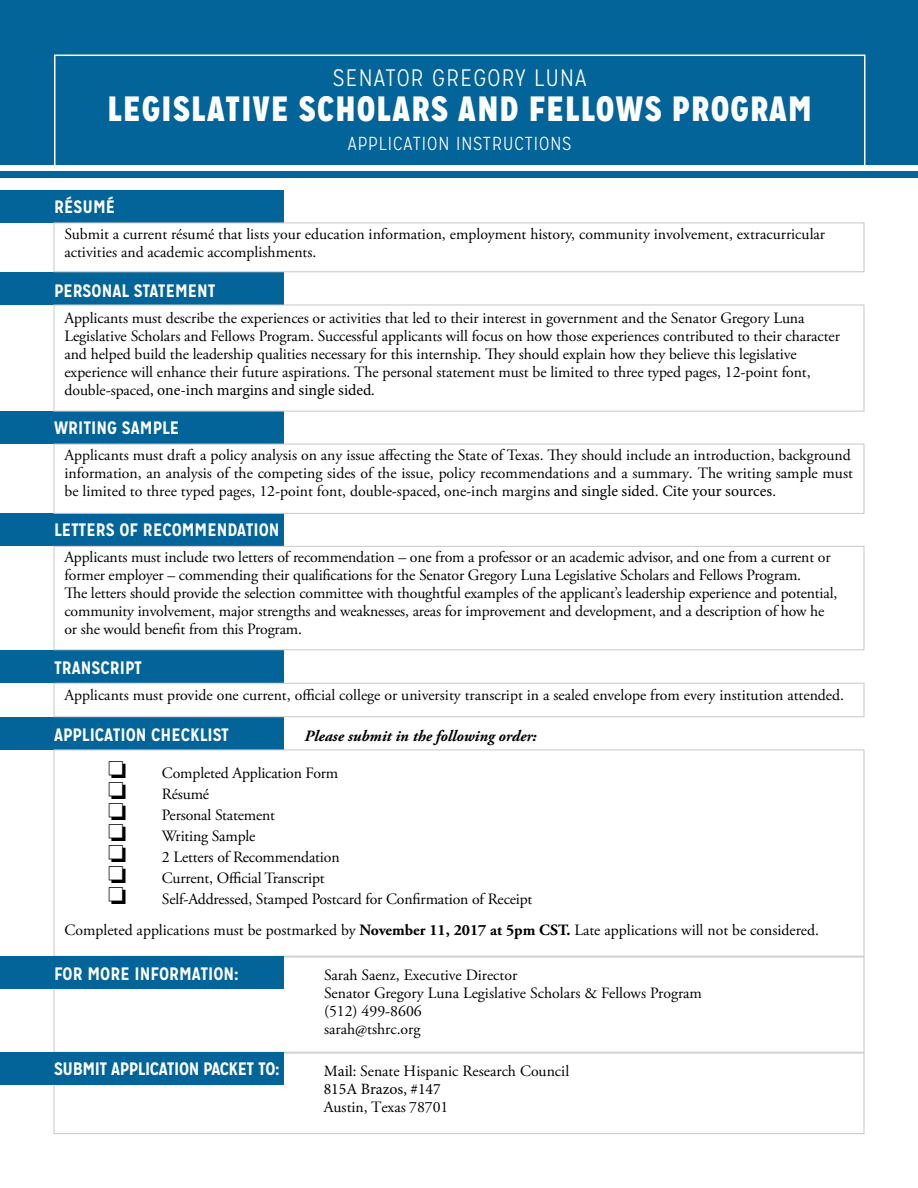
<style>
.page{position:relative;width:918px;height:1188px;background:#fff}
.page>*{position:absolute;margin:0;border:0;box-sizing:border-box;transform-origin:0 0}
.t1{font:900 35.1px "Mission Gothic";letter-spacing:.05em;color:#fff}
.t2{font:300 23.85px "Mission Gothic";letter-spacing:.05em;color:#fff}
.t3{font:300 18.75px "Mission Gothic";letter-spacing:.05em;color:#fff}
.t4{font:700 18px "Mission Gothic";color:#fff}
.t5{font:700 18px "Mission Gothic";letter-spacing:-.025em;color:#fff}
.t6{font:15.75px/18px "Adobe Garamond Pro";letter-spacing:-.005em;color:#000}
.t7{font:15.75px "Minion Pro";letter-spacing:-.005em;color:#000}
.t8{font:italic 700 15.75px "Adobe Garamond Pro";color:#000}
.s1{font-family:"Adobe Garamond Pro"}
.s2{font-family:"Minion Pro"}
.s3{font-weight:700}
</style>
<div class="page">
<div style="left:0;top:190px;width:284px;height:33px;background:#026498"></div>
<div style="left:0;top:272px;width:284px;height:33px;background:#026498"></div>
<div style="left:0;top:411px;width:284px;height:33px;background:#026498"></div>
<div style="left:0;top:514px;width:284px;height:32px;background:#026498"></div>
<div style="left:0;top:651px;width:284px;height:32px;background:#026498"></div>
<div style="left:0;top:718px;width:284px;height:32px;background:#026498"></div>
<div style="left:0;top:0;width:918px;height:165px;background:#026498"></div>
<div style="left:54px;top:55px;width:812px;height:123px;border:2px solid #fff"></div>
<div style="left:0;top:171px;width:918px;height:7px;background:#026498"></div>
<div style="left:54px;top:223px;width:810px;height:49px;border:1px solid #c7c8ca"></div>
<div style="left:54px;top:305px;width:810px;height:106px;border:1px solid #c7c8ca"></div>
<div style="left:54px;top:444px;width:810px;height:70px;border:1px solid #c7c8ca"></div>
<div style="left:54px;top:546px;width:810px;height:104px;border:1px solid #c7c8ca"></div>
<div style="left:54px;top:683px;width:810px;height:34px;border:1px solid #c7c8ca"></div>
<div style="left:54px;top:750px;width:810px;height:207px;border:1px solid #c7c8ca"></div>
<div style="left:54px;top:957px;width:810px;height:96px;border:1px solid #c7c8ca"></div>
<div style="left:54px;top:1053px;width:810px;height:81px;border:1px solid #c7c8ca"></div>
<div style="left:0;top:957px;width:284px;height:32px;background:#026498"></div>
<div style="left:0;top:1053px;width:284px;height:32px;background:#026498"></div>
<h2 class="t2" style="left:333px;top:63px;width:255px">SENATOR GREGORY LUNA</h2>
<h1 class="t1" style="left:108px;top:86px;width:705px">LEGISLATIVE SCHOLARS AND FELLOWS PROGRAM</h1>
<p class="t3" style="left:348px;top:132px;width:225px">APPLICATION INSTRUCTIONS</p>
<p class="t4" style="left:54px;top:195px;width:63px">RÉSUMÉ</p>
<p class="t6" style="left:64px;top:225px;width:762px">Submit a current résumé that lists your education information, employment history, community involvement, extracurricular activities and academic accomplishments.</p>
<p class="t4" style="left:54px;top:279px;width:163px">PERSONAL STATEMENT</p>
<p class="t6" style="left:64px;top:309px;width:777px">Applicants must describe the experiences or activities that led to their interest in government and the Senator Gregory Luna Legislative Scholars and Fellows Program. Successful applicants will focus on how those experiences contributed to their character and helped build the leadership qualities necessary for this internship. They should explain how they believe this legislative experience will enhance their future aspirations. The personal statement must be limited to three typed pages, 12-point font,</p>
<p class="t7" style="left:64px;top:379px;width:312px"><span class="s1">double-spaced</span>, one-inch margins and single sided.</p>
<p class="t4" style="left:54px;top:417px;width:127px">WRITING SAMPLE</p>
<p class="t6" style="left:64px;top:447px;width:790px">Applicants must draft a policy analysis on any issue affecting the State of Texas. They should include an introduction, background information, an analysis of the competing sides of the issue, policy recommendations and a summary. The writing sample must be limited to three typed pages, 12-point font, double-spaced<span class="s2">,</span> one-inch margins <span class="s2">and single sided</span>. <span class="s2">Cite your sources.</span></p>
<p class="t4" style="left:54px;top:518px;width:227px">LETTERS OF RECOMMENDATION</p>
<p class="t6" style="left:64px;top:549px;width:774px">Applicants must include two letters of recommendation – one from a professor or an academic advisor, and one from a current or former employer – commending their qualifications for the Senator Gregory Luna Legislative Scholars and Fellows Program.<br>The letters should provide the selection committee with thoughtful examples of the applicant’s leadership experience and potential, community involvement, major strengths and weaknesses, areas for improvement and development, and a description of how he or she would benefit from this Program.</p>
<p class="t4" style="left:54px;top:656px;width:90px">TRANSCRIPT</p>
<p class="t6" style="left:64px;top:686px;width:781px">Applicants must provide one current, official college or university transcript in a sealed envelope from every institution attended.</p>
<p class="t4" style="left:54px;top:723px;width:177px">APPLICATION CHECKLIST</p>
<p class="t8" style="left:304px;top:727px;width:234px">Please submit in the following order:</p>
<p class="t6" style="left:108px;top:765px;width:232px">□ Completed Application Form</p>
<p class="t6" style="left:108px;top:786px;width:103px">□ Résumé</p>
<p class="t6" style="left:108px;top:807px;width:169px">□ Personal Statement</p>
<p class="t6" style="left:108px;top:828px;width:149px">□ Writing Sample</p>
<p class="t6" style="left:108px;top:849px;width:233px">□ 2 Letters of Recommendation</p>
<p class="t6" style="left:108px;top:870px;width:218px">□ Current, Official Transcript</p>
<p class="t6" style="left:65px;top:884px;width:756px;line-height:30.8px;text-indent:43px">□ Self-Addressed, Stamped Postcard for Confirmation of Receipt<br>Completed applications must be postmarked by <span class="s3">November 11, 2017 at 5pm CST.</span> Late applications will not be considered.</p>
<p class="t4" style="left:54px;top:963px;width:186px">FOR MORE INFORMATION:</p>
<p class="t6" style="left:324px;top:967px;width:380px">Sarah Saenz, Executive Director<br>Senator Gregory Luna Legislative Scholars &amp; Fellows Program (512) 499-8606<br>sarah@tshrc.org</p>
<p class="t5" style="left:54px;top:1058px;width:227px">SUBMIT APPLICATION PACKET TO:</p>
<p class="t6" style="left:324px;top:1063px;width:247px"><span class="s2">Mail:</span> Senate Hispanic Research Council</p>
<p class="t7" style="left:324px;top:1078px;width:118px">815A Brazos, #147</p>
<p class="t6" style="left:324px;top:1098px;width:126px">Austin, Texas 78701</p>
</div>
